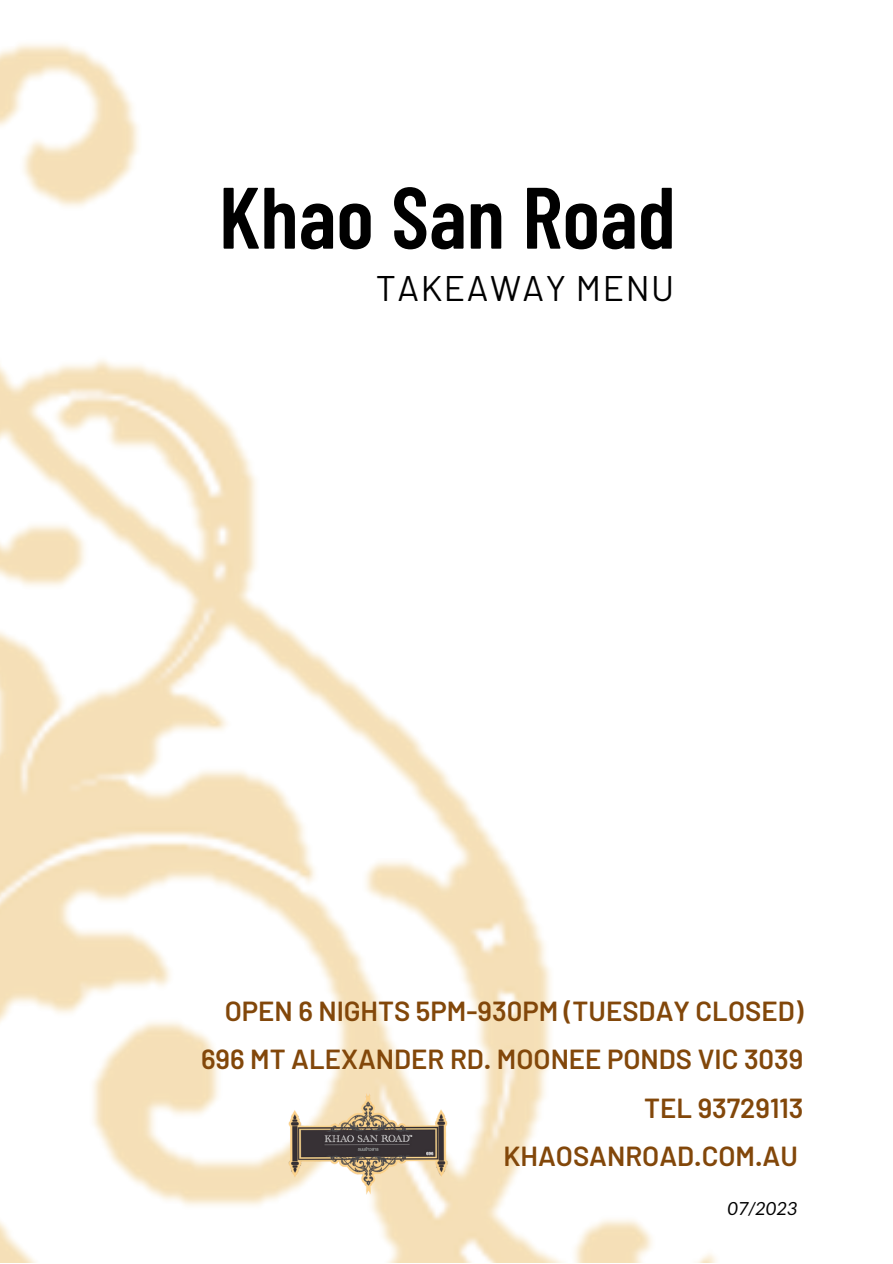
<style>
.page{position:relative;width:893px;height:1264px;background:#fff}
.page>*{position:absolute;margin:0;border:0;box-sizing:border-box;transform-origin:0 0}
.t1{font:600 86.85px "Barlow Condensed";color:#000}
.t2{font:35.55px "Barlow";letter-spacing:.04em;color:#000}
.t3{font:600 27.6px "Barlow";color:#82470a}
.t4{font:italic 18px "Lato";letter-spacing:.01em;color:#000}
</style>
<div class="page">
<img style="left:0;top:44px;width:716px;height:1218px">
<img style="left:252px;top:1049px;width:246px;height:185px">
<p class="t1" style="left:219px;top:162px;width:458px">Khao San Road</p>
<p class="t2" style="left:376px;top:266px;width:300px">TAKEAWAY MENU</p>
<p class="t3" style="left:225px;top:993px;width:580px">OPEN 6 NIGHTS 5PM-930PM (TUESDAY CLOSED)</p>
<p class="t3" style="left:201px;top:1041px;width:604px">696 MT ALEXANDER RD. MOONEE PONDS VIC 3039</p>
<p class="t3" style="left:644px;top:1089px;width:161px">TEL 93729113</p>
<p class="t3" style="left:503px;top:1138px;width:296px">KHAOSANROAD.COM.AU</p>
<p class="t4" style="left:727px;top:1197px;width:71px">07/2023</p>
</div>
